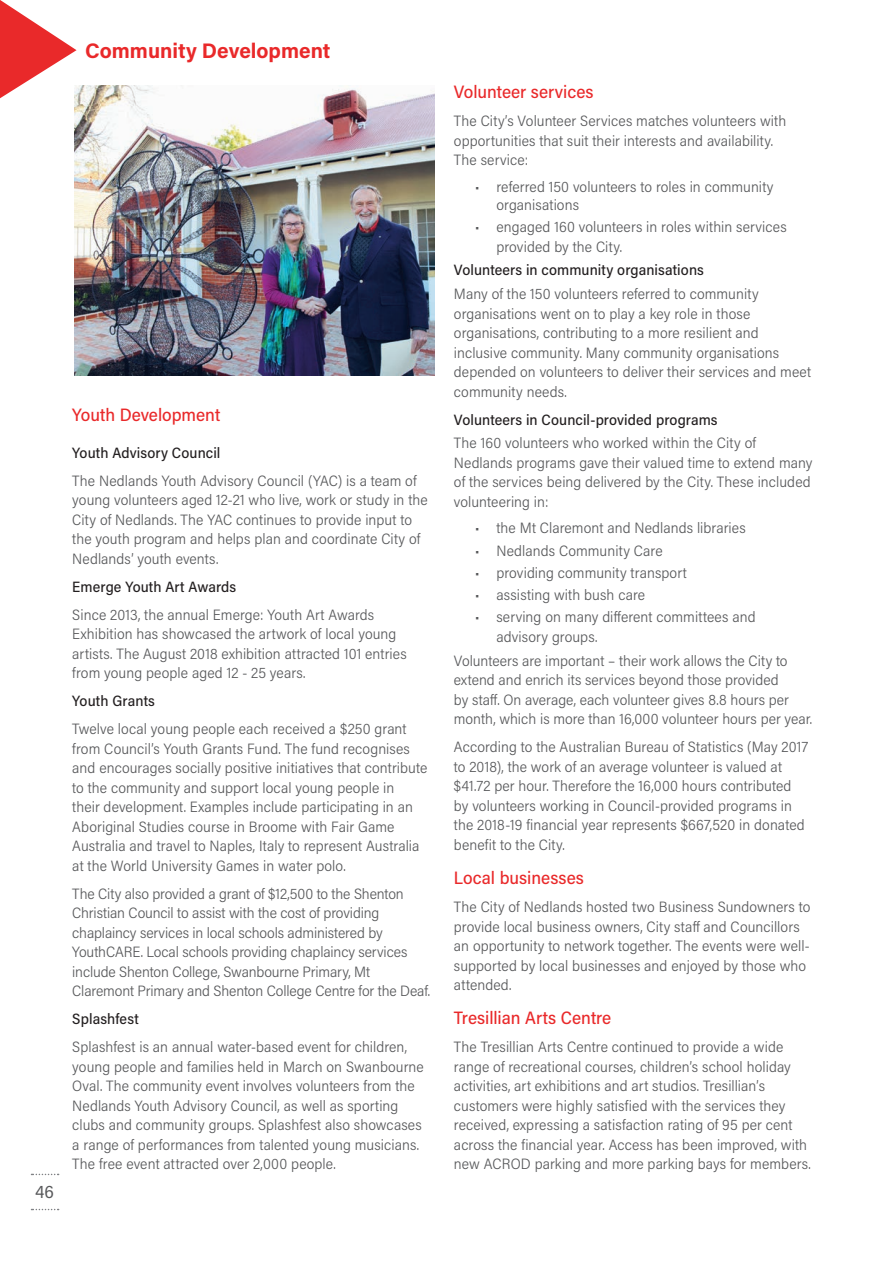
<style>
.page{position:relative;width:893px;height:1263px;background:#fff}
.page>*{position:absolute;margin:0;border:0;box-sizing:border-box;transform-origin:0 0}
.t1{font:700 21px "Acumin Pro";color:#e9292a}
.t2{font:500 18px "Acumin Pro Semi Cond";color:#e9292a}
.t3{font:18px "Acumin Pro Semi Cond";color:#57585a}
.t4{font:300 15px/19.5px "Acumin Pro Semi Cond";letter-spacing:.005em;color:#57585a}
.t5{font:500 15px "Acumin Pro Semi Cond";letter-spacing:.005em;color:#231f20}
</style>
<div class="page">
<img style="left:74px;top:85px;width:361px;height:290px">
<svg style="left:0;top:0;width:77px;height:98px"></svg>
<svg style="left:32px;top:1174px;width:27px;height:1px"></svg>
<svg style="left:32px;top:1209px;width:27px;height:1px"></svg>
<h1 class="t1" style="left:85px;top:36px;width:247px">Community Development</h1>
<p class="t3" style="left:35px;top:1179px;width:20px">46</p>
<p class="t2" style="left:72px;top:402px;width:150px">Youth Development</p>
<p class="t5" style="left:72px;top:442px;width:150px">Youth Advisory Council</p>
<p class="t4" style="left:72px;top:470px;width:357px">The Nedlands Youth Advisory Council (YAC) is a team of young volunteers aged 12-21 who live, work or study in the City of Nedlands. The YAC continues to provide input to the youth program and helps plan and coordinate City of Nedlands’ youth events.</p>
<p class="t5" style="left:72px;top:576px;width:165px">Emerge Youth Art Awards</p>
<p class="t4" style="left:72px;top:604px;width:336px">Since 2013, the annual Emerge: Youth Art Awards Exhibition has showcased the artwork of local young artists. The August 2018 exhibition attracted 101 entries from young people aged 12 - 25 years.</p>
<p class="t5" style="left:72px;top:691px;width:84px">Youth Grants</p>
<p class="t4" style="left:72px;top:719px;width:357px">Twelve local young people each received a $250 grant from Council’s Youth Grants Fund. The fund recognises and encourages socially positive initiatives that contribute to the community and support local young people in<br>their development. Examples include participating in an Aboriginal Studies course in Broome with Fair Game Australia and travel to Naples, Italy to represent Australia at the World University Games in water polo.</p>
<p class="t4" style="left:72px;top:883px;width:359px">The City also provided a grant of $12,500 to the Shenton Christian Council to assist with the cost of providing chaplaincy services in local schools administered by YouthCARE. Local schools providing chaplaincy services include Shenton College, Swanbourne Primary, Mt Claremont Primary and Shenton College Centre for the Deaf.</p>
<p class="t5" style="left:72px;top:1009px;width:68px">Splashfest</p>
<p class="t4" style="left:72px;top:1037px;width:353px">Splashfest is an annual water-based event for children, young people and families held in March on Swanbourne Oval. The community event involves volunteers from the Nedlands Youth Advisory Council, as well as sporting clubs and community groups. Splashfest also showcases a range of performances from talented young musicians.<br>The free event attracted over 2,000 people.</p>
<p class="t2" style="left:454px;top:79px;width:141px">Volunteer services</p>
<p class="t4" style="left:454px;top:111px;width:334px">The City’s Volunteer Services matches volunteers with opportunities that suit their interests and availability.<br>The service:</p>
<p class="t4" style="left:496px;top:177px;width:279px;line-height:18px;text-indent:-21px">• referred 150 volunteers to roles in community organisations</p>
<p class="t4" style="left:496px;top:216px;width:292px;text-indent:-21px">• engaged 160 volunteers in roles within services provided by the City.</p>
<p class="t5" style="left:454px;top:260px;width:252px">Volunteers in community organisations</p>
<p class="t4" style="left:454px;top:283px;width:359px">Many of the 150 volunteers referred to community organisations went on to play a key role in those organisations, contributing to a more resilient and inclusive community. Many community organisations depended on volunteers to deliver their services and meet community needs.</p>
<p class="t5" style="left:454px;top:409px;width:265px">Volunteers in Council-provided programs</p>
<p class="t4" style="left:454px;top:433px;width:360px">The 160 volunteers who worked within the City of Nedlands programs gave their valued time to extend many of the services being delivered by the City. These included volunteering in:</p>
<p class="t4" style="left:475px;top:518px;width:272px">• the Mt Claremont and Nedlands libraries</p>
<p class="t4" style="left:475px;top:540px;width:189px">• Nedlands Community Care</p>
<p class="t4" style="left:475px;top:562px;width:213px">• providing community transport</p>
<p class="t4" style="left:475px;top:584px;width:171px">• assisting with bush care</p>
<p class="t4" style="left:496px;top:607px;width:261px;text-indent:-21px">• serving on many different committees and advisory groups.</p>
<p class="t4" style="left:454px;top:650px;width:360px">Volunteers are important – their work allows the City to extend and enrich its services beyond those provided<br>by staff. On average, each volunteer gives 8.8 hours per month, which is more than 16,000 volunteer hours per year.</p>
<p class="t4" style="left:454px;top:736px;width:356px">According to the Australian Bureau of Statistics (May 2017 to 2018), the work of an average volunteer is valued at $41.72 per hour. Therefore the 16,000 hours contributed by volunteers working in Council-provided programs in the 2018-19 financial year represents $667,520 in donated benefit to the City.</p>
<p class="t2" style="left:454px;top:865px;width:132px">Local businesses</p>
<p class="t4" style="left:454px;top:896px;width:358px">The City of Nedlands hosted two Business Sundowners to provide local business owners, City staff and Councillors an opportunity to network together. The events were well&shy;supported by local businesses and enjoyed by those who attended.</p>
<p class="t2" style="left:454px;top:1005px;width:159px">Tresillian Arts Centre</p>
<p class="t4" style="left:454px;top:1037px;width:358px">The Tresillian Arts Centre continued to provide a wide range of recreational courses, children’s school holiday activities, art exhibitions and art studios. Tresillian’s customers were highly satisfied with the services they received, expressing a satisfaction rating of 95 per cent across the financial year. Access has been improved, with new ACROD parking and more parking bays for members.</p>
</div>
